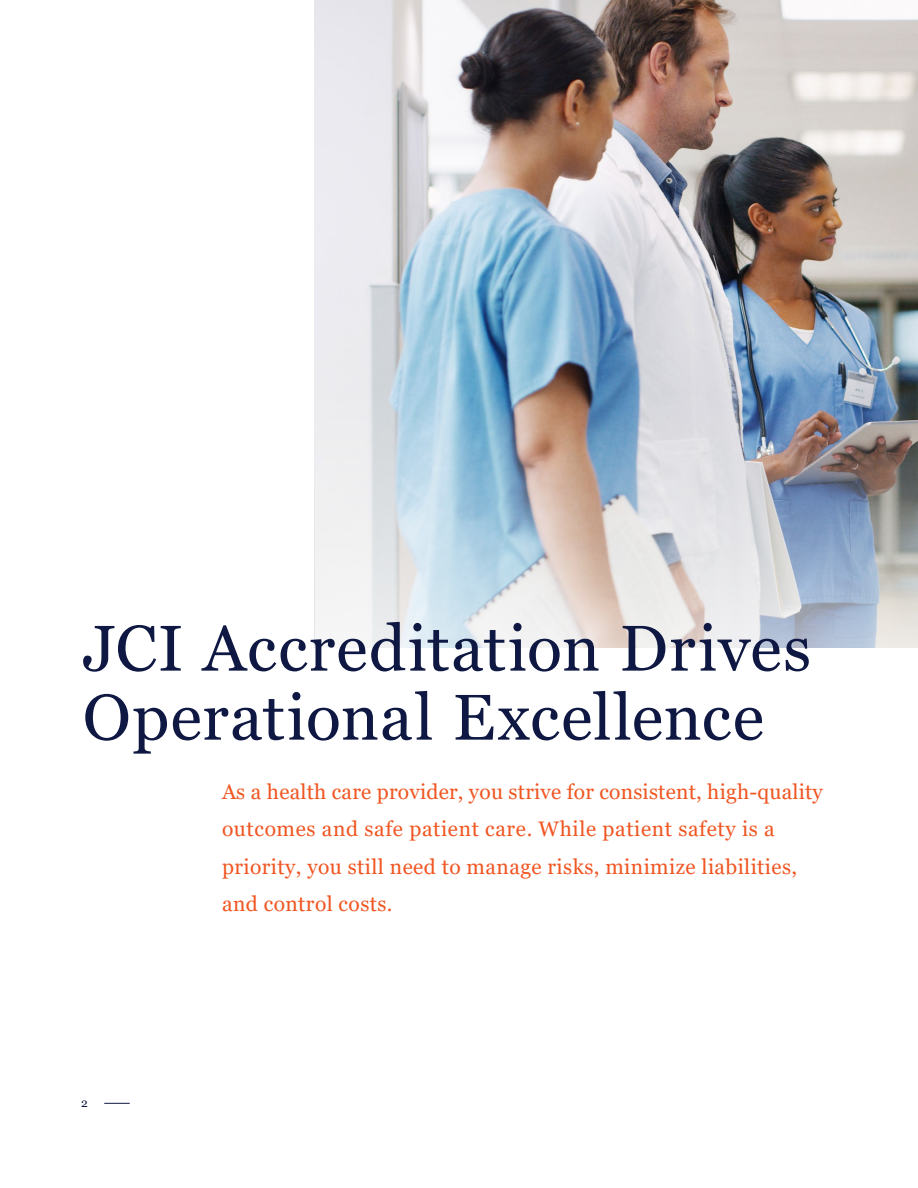
<style>
.page{position:relative;width:918px;height:1188px;background:#fff}
.page>*{position:absolute;margin:0;border:0;box-sizing:border-box;transform-origin:0 0}
.t1{font:64.5px/69px "Georgia";letter-spacing:.02em;color:#0e1842}
.t2{font:21px/37.5px "Georgia";letter-spacing:.02em;color:#f05622}
.t3{font:12px "Georgia";color:#0e1842}
</style>
<div class="page">
<svg style="left:104px;top:1103px;width:26px;height:1px"></svg>
<img style="left:315px;top:0;width:603px;height:378px">
<img style="left:315px;top:378px;width:603px;height:270px">
<h1 class="t1" style="left:83px;top:615px;width:730px">JCI Accreditation Drives<br>Operational Excellence</h1>
<p class="t3" style="left:81px;top:1096px;width:8px">2</p>
<p class="t2" style="left:222px;top:773px;width:602px">As a health care provider, you strive for consistent, high-quality outcomes and safe patient care. While patient safety is a priority, you still need to manage risks, minimize liabilities, and control costs.</p>
</div>
